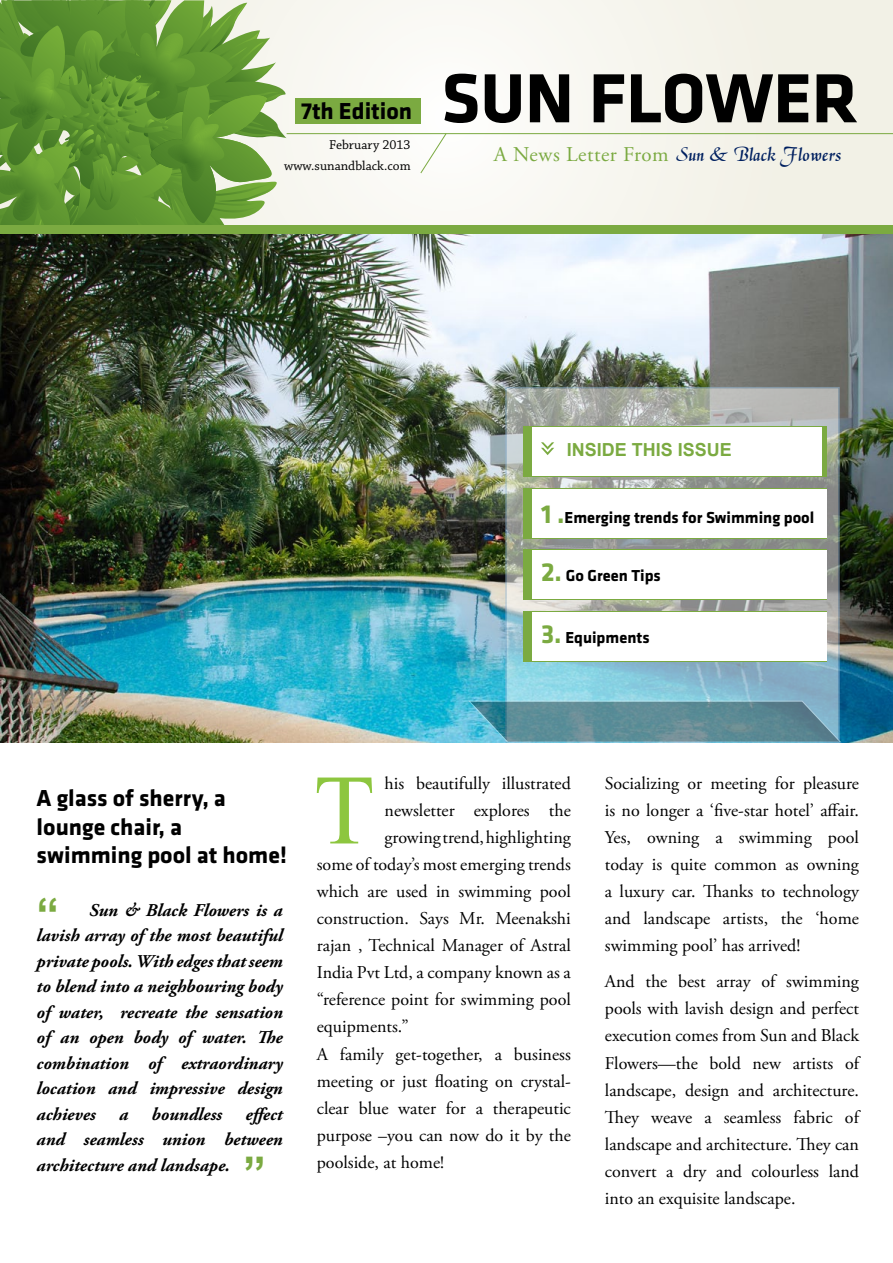
<style>
.page{position:relative;width:893px;height:1263px;background:#fff}
.page>*{position:absolute;margin:0;border:0;box-sizing:border-box;transform-origin:0 0}
.t1{font:99.6px "Times New Roman";color:#8dc63f}
.t2{font:700 72px "Klavika";color:#000}
.t3{font:700 45px "Arial";color:#7baa41}
.t4{font:700 24px/28.8px "Klavika";color:#000}
.t5{font:500 21px "Garrett";letter-spacing:.025em;color:#002060}
.t6{font:18px/27px "Adobe Garamond Pro";color:#000;text-align:justify}
.t7{font:italic 700 18px/25.5px "Adobe Garamond Pro";color:#000;text-align:justify}
.t8{font:700 18px "Arial";color:#7baa41}
.t9{font:700 16.5px "Klavika";color:#000}
.t10{font:13.5px/21px "Chaparral Pro";color:#000;text-align:right}
.s1{font-family:"Adobe Garamond Pro";font-weight:400;color:#7baa41}
.s2{font-size:27px;color:#7baa41}
</style>
<div class="page">
<img style="left:0;top:234px;width:893px;height:508px">
<div style="left:0;top:0;width:893px;height:233px;background:#f7f6f0"></div>
<svg style="left:0;top:0;width:287px;height:235px"></svg>
<div style="left:295px;top:99px;width:125px;height:25px;background:#7baa41"></div>
<svg style="left:505px;top:387px;width:335px;height:313px"></svg>
<svg style="left:468px;top:700px;width:374px;height:43px"></svg>
<div style="left:524px;top:488px;width:303px;height:50px;background:#7baa41"></div>
<div style="left:532px;top:489px;width:295px;height:48px;background:#fff"></div>
<div style="left:524px;top:549px;width:303px;height:51px;background:#7baa41"></div>
<div style="left:532px;top:550px;width:295px;height:49px;background:#fff"></div>
<div style="left:524px;top:611px;width:303px;height:50px;background:#7baa41"></div>
<div style="left:532px;top:612px;width:295px;height:48px;background:#fff"></div>
<div style="left:524px;top:426px;width:303px;height:51px;background:#7baa41"></div>
<div style="left:532px;top:427px;width:289px;height:49px;background:#fff"></div>
<svg style="left:541px;top:442px;width:13px;height:13px"></svg>
<hr style="left:287px;top:133px;width:606px;height:1px;background:#7baa41">
<svg style="left:420px;top:132px;width:27px;height:41px"></svg>
<div style="left:0;top:225px;width:893px;height:9px;background:#7baa41"></div>
<h3 class="t4" style="left:301px;top:97px;width:113px">7th Edition</h3>
<p class="t10" style="left:284px;top:135px;width:128px">February 2013 www.sunandblack.com</p>
<h2 class="t2" style="left:441px;top:59px;width:418px">SUN FLOWER</h2>
<p class="t5" style="left:494px;top:141px;width:349px"><span class="s1">A News Letter From</span> Sun &amp; Black Flowers</p>
<p class="t8" style="left:567px;top:437px;width:167px">INSIDE THIS ISSUE</p>
<p class="t9" style="left:541px;top:509px;width:275px"><span class="s2">1 .</span>Emerging trends for Swimming pool</p>
<p class="t9" style="left:541px;top:567px;width:121px"><span class="s2">2.</span> Go Green Tips</p>
<p class="t9" style="left:541px;top:628px;width:110px"><span class="s2">3.</span> Equipments</p>
<h3 class="t4" style="left:37px;top:784px;width:252px">A glass of sherry, a lounge chair, a swimming pool at home!</h3>
<p class="t7" style="left:37px;top:897px;width:248px;text-indent:53px">Sun &amp; Black Flowers is a lavish array of the most beautiful private pools. With edges that seem to blend into a neighbouring body of water, recreate the sensation of an open body of water. The combination of extraordinary location and impressive design achieves</p>
<h3 class="t3" style="left:37px;top:884px;width:24px">“</h3>
<p class="t7" style="left:37px;top:1101px;width:248px;text-indent:209px">effect and seamless union between architecture and landsape.</p>
<p class="t7" style="left:119px;top:1101px;width:11px">a</p>
<p class="t7" style="left:152px;top:1101px;width:72px">boundless</p>
<h3 class="t3" style="left:243px;top:1143px;width:24px">”</h3>
<h1 class="t1" style="left:314px;top:743px;width:62px">T</h1>
<p class="t6" style="left:385px;top:771px;width:188px">his beautifully illustrated</p>
<p class="t6" style="left:385px;top:798px;width:188px">newsletter explores the</p>
<p class="t6" style="left:385px;top:825px;width:188px">growing trend, highlighting</p>
<p class="t6" style="left:317px;top:852px;width:256px">some of today’s most emerging trends</p>
<p class="t6" style="left:317px;top:879px;width:256px">which are used in swimming pool</p>
<p class="t6" style="left:317px;top:906px;width:256px">construction. Says Mr. Meenakshi</p>
<p class="t6" style="left:317px;top:933px;width:256px">rajan , Technical Manager of Astral</p>
<p class="t6" style="left:317px;top:960px;width:255px">India Pvt Ltd, a company known as a</p>
<p class="t6" style="left:317px;top:987px;width:256px">“reference point for swimming pool</p>
<p class="t6" style="left:317px;top:1014px;width:93px">equipments.”</p>
<p class="t6" style="left:317px;top:1041px;width:256px">A family get-together, a business</p>
<p class="t6" style="left:317px;top:1068px;width:256px">meeting or just floating on crystal-</p>
<p class="t6" style="left:317px;top:1095px;width:256px">clear blue water for a therapeutic</p>
<p class="t6" style="left:317px;top:1122px;width:256px">purpose –you can now do it by the</p>
<p class="t6" style="left:317px;top:1149px;width:129px">poolside, at home!</p>
<p class="t6" style="left:605px;top:771px;width:256px">Socializing or meeting for pleasure is no longer a ‘five-star hotel’ affair.<br>Yes, owning a swimming pool today is quite common as owning a luxury car. Thanks to technology and landscape artists, the ‘home swimming pool’ has arrived!</p>
<p class="t6" style="left:605px;top:969px;width:256px">And the best array of swimming pools with lavish design and perfect execution comes from Sun and Black Flowers—the bold new artists of landscape, design and architecture.<br>They weave a seamless fabric of landscape and architecture. They can convert a dry and colourless land into an exquisite landscape.</p>
</div>
